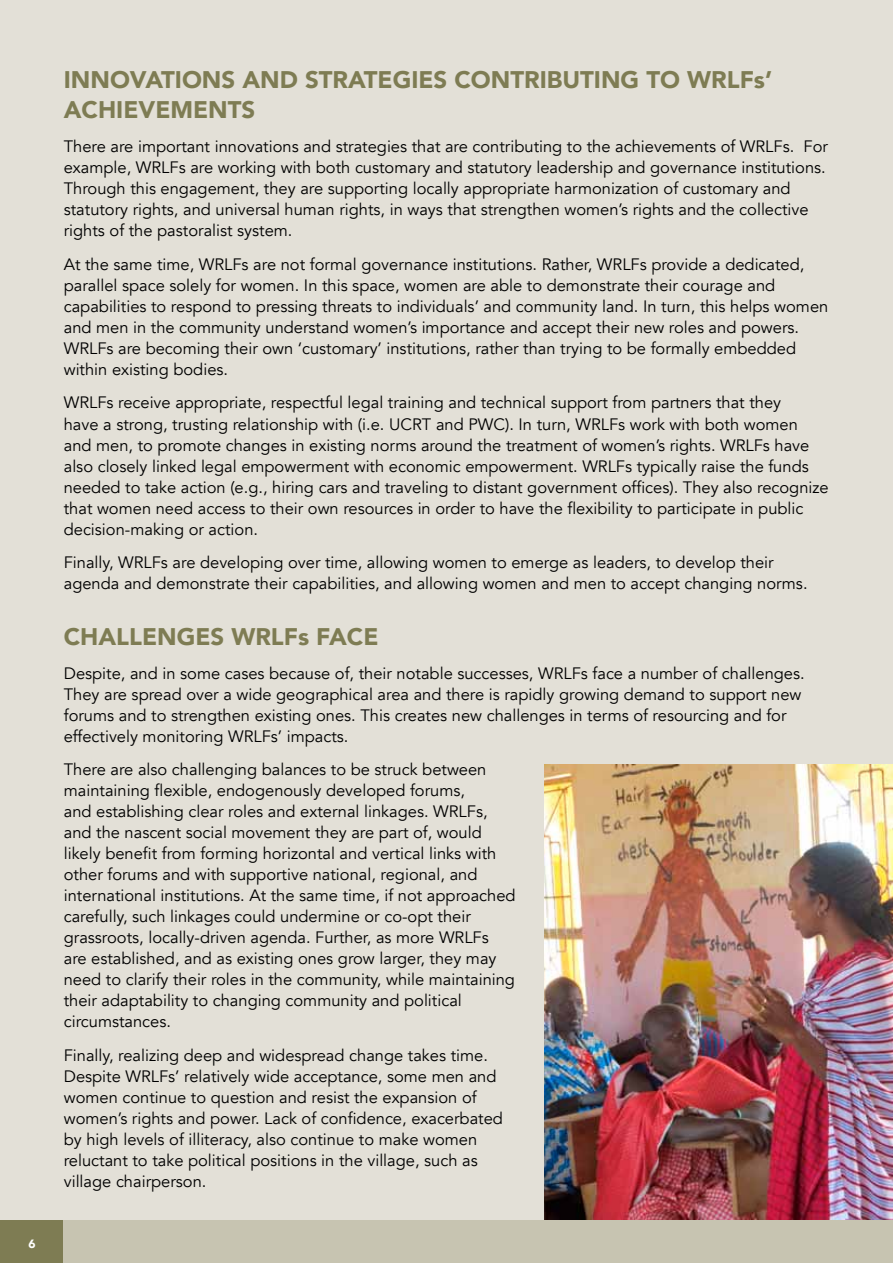
<style>
.page{position:relative;width:893px;height:1263px;background:#e3e0d7}
.page>*{position:absolute;margin:0;border:0;box-sizing:border-box;transform-origin:0 0}
.t1{font:900 24px/30px "Avenir";color:#7e7c53}
.t2{font:16.5px/21px "Avenir";color:#000}
.t3{font:900 12px "Avenir";color:#fff}
</style>
<div class="page">
<img style="left:544px;top:764px;width:349px;height:456px">
<div style="left:0;top:1220px;width:64px;height:43px;background:#7e7c53"></div>
<div style="left:64px;top:1220px;width:829px;height:43px;background:#c7c4b1"></div>
<p class="t3" style="left:28px;top:1233px;width:9px">6</p>
<h1 class="t1" style="left:64px;top:64px;width:710px">INNOVATIONS AND STRATEGIES CONTRIBUTING TO WRLFs’<br>ACHIEVEMENTS</h1>
<p class="t2" style="left:64px;top:136px;width:766px">There are important innovations and strategies that are contributing to the achievements of WRLFs. For example, WRLFs are working with both customary and statutory leadership and governance institutions.<br>Through this engagement, they are supporting locally appropriate harmonization of customary and statutory rights, and universal human rights, in ways that strengthen women’s rights and the collective rights of the pastoralist system.</p>
<p class="t2" style="left:64px;top:254px;width:766px">At the same time, WRLFs are not formal governance institutions. Rather, WRLFs provide a dedicated, parallel space solely for women. In this space, women are able to demonstrate their courage and capabilities to respond to pressing threats to individuals’ and community land. In turn, this helps women and men in the community understand women’s importance and accept their new roles and powers.<br>WRLFs are becoming their own ‘customary’ institutions, rather than trying to be formally embedded within existing bodies.</p>
<p class="t2" style="left:64px;top:393px;width:766px">WRLFs receive appropriate, respectful legal training and technical support from partners that they<br>have a strong, trusting relationship with (i.e. UCRT and PWC). In turn, WRLFs work with both women and men, to promote changes in existing norms around the treatment of women’s rights. WRLFs have also closely linked legal empowerment with economic empowerment. WRLFs typically raise the funds needed to take action (e.g., hiring cars and traveling to distant government offices). They also recognize that women need access to their own resources in order to have the flexibility to participate in public decision-making or action.</p>
<p class="t2" style="left:64px;top:552px;width:745px">Finally, WRLFs are developing over time, allowing women to emerge as leaders, to develop their agenda and demonstrate their capabilities, and allowing women and men to accept changing norms.</p>
<h1 class="t1" style="left:64px;top:621px;width:316px">CHALLENGES WRLFs FACE</h1>
<p class="t2" style="left:64px;top:663px;width:742px">Despite, and in some cases because of, their notable successes, WRLFs face a number of challenges.<br>They are spread over a wide geographical area and there is rapidly growing demand to support new forums and to strengthen existing ones. This creates new challenges in terms of resourcing and for effectively monitoring WRLFs’ impacts.</p>
<p class="t2" style="left:64px;top:759px;width:453px">There are also challenging balances to be struck between maintaining flexible, endogenously developed forums,<br>and establishing clear roles and external linkages. WRLFs, and the nascent social movement they are part of, would likely benefit from forming horizontal and vertical links with other forums and with supportive national, regional, and international institutions. At the same time, if not approached carefully, such linkages could undermine or co-opt their grassroots, locally-driven agenda. Further, as more WRLFs are established, and as existing ones grow larger, they may need to clarify their roles in the community, while maintaining their adaptability to changing community and political circumstances.</p>
<p class="t2" style="left:64px;top:1045px;width:441px">Finally, realizing deep and widespread change takes time.<br>Despite WRLFs’ relatively wide acceptance, some men and women continue to question and resist the expansion of women’s rights and power. Lack of confidence, exacerbated by high levels of illiteracy, also continue to make women reluctant to take political positions in the village, such as village chairperson.</p>
</div>
